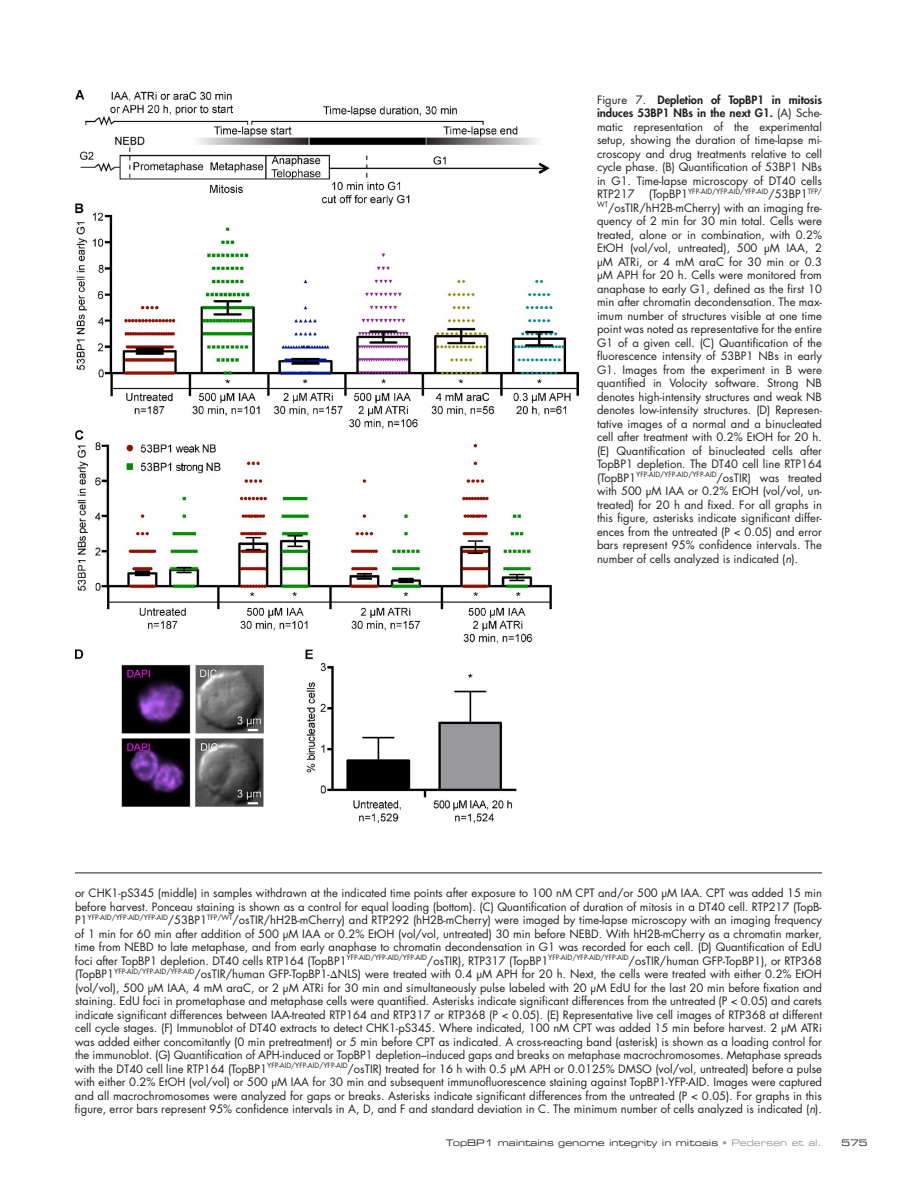
<style>
.page{position:relative;width:918px;height:1188px;background:#fff}
.page>*{position:absolute;margin:0;border:0;box-sizing:border-box;transform-origin:0 0}
.t1{font:11.25px/13.5px "Futura Std";color:#231f20;text-align:justify}
.t2{font:9px "Eurostile LT Std Ex 2";color:#231f20}
.t3{font:7.05px "Futura Std";color:#231f20}
.s1{font-weight:800}
.s2{font-size:11.25px}
.s3{font-style:italic}
.s4{font-family:"STIX General"}
.s5{color:#949698}
</style>
<div class="page">
<hr style="left:75px;top:873px;width:747px;height:1px;background:#231f20">
<img style="left:75px;top:90px;width:504px;height:732px">
<p class="t1" style="left:597px;top:93px;width:227px">Figure 7. <span class="s1">Depletion of TopBP1 in mitosis induces 53BP1 NBs in the next G1.</span> (A) Sche&shy;matic representation of the experimental setup, showing the duration of time-lapse mi&shy;croscopy and drug treatments relative to cell cycle phase. (B) Quantification of 53BP1 NBs in G1. Time-lapse microscopy of DT40 cells RTP217</p>
<p class="t3" style="left:649px;top:186px;width:175px"><span class="s2">(TopBP1</span>YFP-AID/YFP-AID/YFP-AID<span class="s2">/53BP1</span>TFP/</p>
<p class="t1" style="left:597px;top:201px;width:227px"><sup>WT</sup>/osTIR/hH2B-mCherry) with an imaging fre&shy;quency of 2 min for 30 min total. Cells were treated, alone or in combination, with 0.2% EtOH (vol/vol, untreated), 500 µM IAA, 2 µM ATRi, or 4 mM araC for 30 min or 0.3 µM APH for 20 h. Cells were monitored from anaphase to early G1, defined as the first 10 min after chromatin decondensation. The max&shy;imum number of structures visible at one time point was noted as representative for the entire G1 of a given cell. (C) Quantification of the fluorescence intensity of 53BP1 NBs in early G1. Images from the experiment in B were quantified in Volocity software. Strong NB denotes high-intensity structures and weak NB denotes low-intensity structures. (D) Represen&shy;tative images of a normal and a binucleated cell after treatment with 0.2% EtOH for 20 h. (E) Quantification of binucleated cells after TopBP1 depletion. The DT40 cell line RTP164 (TopBP1<sup>YFP-AID/YFP-AID/YFP-AID</sup>/osTIR) was treated with 500 µM IAA or 0.2% EtOH (vol/vol, un&shy;treated) for 20 h and fixed. For all graphs in this figure, asterisks indicate significant differ&shy;ences from the untreated (P &lt; 0.05) and error bars represent 95% confidence intervals. The number of cells analyzed is indicated (<span class="s3">n</span>).</p>
<p class="t1" style="left:75px;top:886px;width:749px">or CHK1-pS345 (middle) in samples withdrawn at the indicated time points after exposure to 100 nM CPT and/or 500 µM IAA. CPT was added 15 min before harvest. Ponceau staining is shown as a control for equal loading (bottom). (C) Quantification of duration of mitosis in a DT40 cell. RTP217 (TopB-P1<sup>YFP-AID/YFP-AID/YFP-AID</sup>/53BP1<sup>TFP/WT</sup>/osTIR/hH2B-mCherry) and RTP292 (hH2B-mCherry) were imaged by time-lapse microscopy with an imaging frequency of 1 min for 60 min after addition of 500 µM IAA or 0.2% EtOH (vol/vol, untreated) 30 min before NEBD. With hH2B-mCherry as a chromatin marker, time from NEBD to late metaphase, and from early anaphase to chromatin decondensation in G1 was recorded for each cell. (D) Quantification of EdU foci after TopBP1 depletion. DT40 cells RTP164 (TopBP1<sup>YFP-AID/YFP-AID/YFP-AID</sup>/osTIR), RTP317 (TopBP1<sup>YFP-AID/YFP-AID/YFP-AID</sup>/osTIR/human GFP-TopBP1), or RTP368 (TopBP1<sup>YFP-AID/YFP-AID/YFP-AID</sup>/osTIR/human GFP-TopBP1-<span class="s4">Δ</span>NLS) were treated with 0.4 µM APH for 20 h. Next, the cells were treated with either 0.2% EtOH (vol/vol), 500 µM IAA, 4 mM araC, or 2 µM ATRi for 30 min and simultaneously pulse labeled with 20 µM EdU for the last 20 min before fixation and staining. EdU foci in prometaphase and metaphase cells were quantified. Asterisks indicate significant differences from the untreated (P &lt; 0.05) and carets indicate significant differences between IAA-treated RTP164 and RTP317 or RTP368 (P &lt; 0.05). (E) Representative live cell images of RTP368 at different cell cycle stages. (F) Immunoblot of DT40 extracts to detect CHK1-pS345. Where indicated, 100 nM CPT was added 15 min before harvest. 2 µM ATRi was added either concomitantly (0 min pretreatment) or 5 min before CPT as indicated. A cross-reacting band (asterisk) is shown as a loading control for the immunoblot. (G) Quantification of APH-induced or TopBP1 depletion–induced gaps and breaks on metaphase macrochromosomes. Metaphase spreads with the DT40 cell line RTP164 (TopBP1<sup>YFP-AID/YFP-AID/YFP-AID</sup>/osTIR) treated for 16 h with 0.5 µM APH or 0.0125% DMSO (vol/vol, untreated) before a pulse with either 0.2% EtOH (vol/vol) or 500 µM IAA for 30 min and subsequent immunofluorescence staining against TopBP1-YFP-AID. Images were captured and all macrochromosomes were analyzed for gaps or breaks. Asterisks indicate significant differences from the untreated (P &lt; 0.05). For graphs in this figure, error bars represent 95% confidence intervals in A, D, and F and standard deviation in C. The minimum number of cells analyzed is indicated (<span class="s3">n</span>).</p>
<p class="t2" style="left:446px;top:1136px;width:378px">TopBP1 maintains genome integrity in mitosis <span class="s5">• Pedersen et al.</span></p>
<p class="t2" style="left:841px;top:1136px;width:28px">575</p>
</div>
